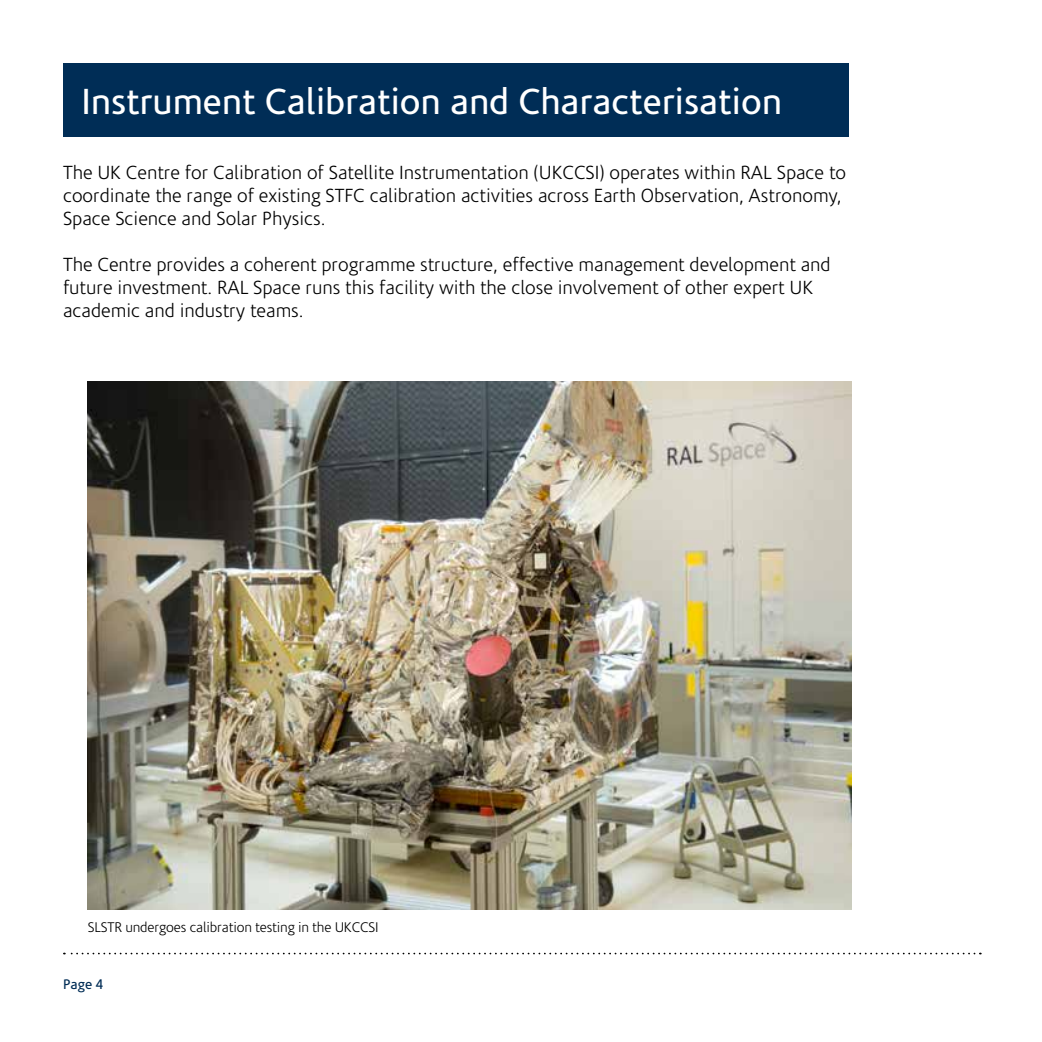
<style>
.page{position:relative;width:1042px;height:1042px;background:#fff}
.page>*{position:absolute;margin:0;border:0;box-sizing:border-box;transform-origin:0 0}
.t1{font:36.75px "Corisande";color:#fff}
.t2{font:300 19.25px/23.1px "Corisande";color:#000}
.t3{font:300 14.17px "Corisande";letter-spacing:-.01em;color:#000}
.t4{font:14px "Corisande";color:#002d56}
</style>
<div class="page">
<div style="left:63px;top:63px;width:785px;height:73px;background:#002d56"></div>
<svg style="left:64px;top:952px;width:910px;height:2px"></svg>
<img style="left:88px;top:381px;width:763px;height:528px">
<p class="t1" style="left:81px;top:81px;width:702px">Instrument Calibration and Characterisation</p>
<p class="t2" style="left:63px;top:161px;width:784px">The UK Centre for Calibration of Satellite Instrumentation (UKCCSI) operates within RAL Space to coordinate the range of existing STFC calibration activities across Earth Observation, Astronomy,<br>Space Science and Solar Physics.</p>
<p class="t2" style="left:63px;top:254px;width:769px">The Centre provides a coherent programme structure, effective management development and future investment. RAL Space runs this facility with the close involvement of other expert UK academic and industry teams.</p>
<p class="t3" style="left:88px;top:920px;width:292px">SLSTR undergoes calibration testing in the UKCCSI</p>
<p class="t4" style="left:63px;top:977px;width:42px">Page 4</p>
</div>
